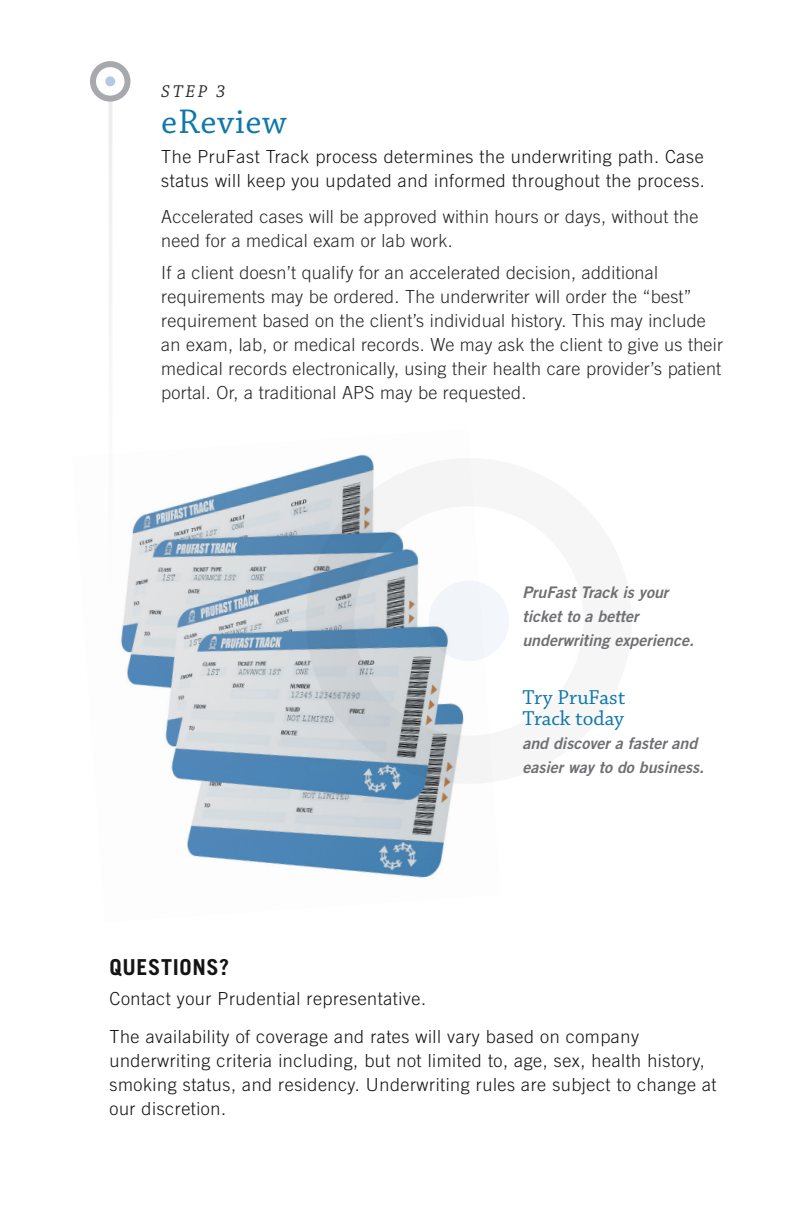
<style>
.page{position:relative;width:792px;height:1224px;background:#fff}
.page>*{position:absolute;margin:0;border:0;box-sizing:border-box;transform-origin:0 0}
.t1{font:36px "Chaparral Pro";letter-spacing:.02em;color:#0f77aa}
.t2{font:700 22px "Trade Gothic LT Std";letter-spacing:.03em;color:#141414}
.H3_-_Head{font:21.2px/21.2px "Chaparral Pro";color:#0f77aa}
.bullet{font:300 18px/24px "Trade Gothic LT Std";letter-spacing:.015em;color:#292829}
.body{font:300 18px/24px "Trade Gothic LT Std";letter-spacing:.03em;color:#141414}
.t3{font:italic 18px "Chaparral Pro";color:#292829}
.body-2{font:16px/24px "Trade Gothic LT Std Bd 2 Obl";color:#6f7073}
</style>
<div class="page">
<div style="left:306px;top:458px;width:326px;height:326px;border:48px solid #d1d3d4;border-radius:50%"></div>
<div style="left:429px;top:581px;width:80px;height:80px;background:#f3f6fa;border-radius:50%"></div>
<img style="left:120px;top:454px;width:381px;height:424px">
<hr style="left:108px;top:81px;width:4px;height:504px;background:#f8f8f8">
<svg style="left:93px;top:64px;width:35px;height:35px"></svg>
<div style="left:90px;top:61px;width:40px;height:41px;border:6px solid #a7a9ac;border-radius:50%"></div>
<div style="left:105px;top:76px;width:10px;height:10px;background:#b8c8e3;border-radius:50%"></div>
<h2 class="t3" style="left:161px;top:81px;width:66px">STEP 3</h2>
<h2 class="t1" style="left:161px;top:101px;width:127px">eReview</h2>
<p class="body" style="left:161px;top:144px;width:545px">The PruFast Track process determines the underwriting path. Case status will keep you updated and informed throughout the process.</p>
<p class="bullet" style="left:161px;top:204px;width:539px">Accelerated cases will be approved within hours or days, without the need for a medical exam or lab work.</p>
<p class="bullet" style="left:161px;top:260px;width:563px">If a client doesn’t qualify for an accelerated decision, additional requirements may be ordered. The underwriter will order the “best” requirement based on the client’s individual history. This may include an exam, lab, or medical records. We may ask the client to give us their medical records electronically, using their health care provider’s patient portal. Or, a traditional APS may be requested.</p>
<p class="body-2" style="left:522px;top:580px;width:173px">PruFast Track is your ticket to a better underwriting experience.</p>
<h3 class="H3_-_Head" style="left:522px;top:688px;width:104px">Try PruFast<br>Track today</h3>
<p class="body-2" style="left:522px;top:732px;width:183px">and discover a faster and easier way to do business.</p>
<h3 class="t2" style="left:110px;top:954px;width:121px">QUESTIONS?</h3>
<p class="body" style="left:110px;top:987px;width:318px">Contact your Prudential representative.</p>
<p class="body" style="left:110px;top:1025px;width:609px">The availability of coverage and rates will vary based on company underwriting criteria including, but not limited to, age, sex, health history, smoking status, and residency. Underwriting rules are subject to change at our discretion.</p>
</div>
